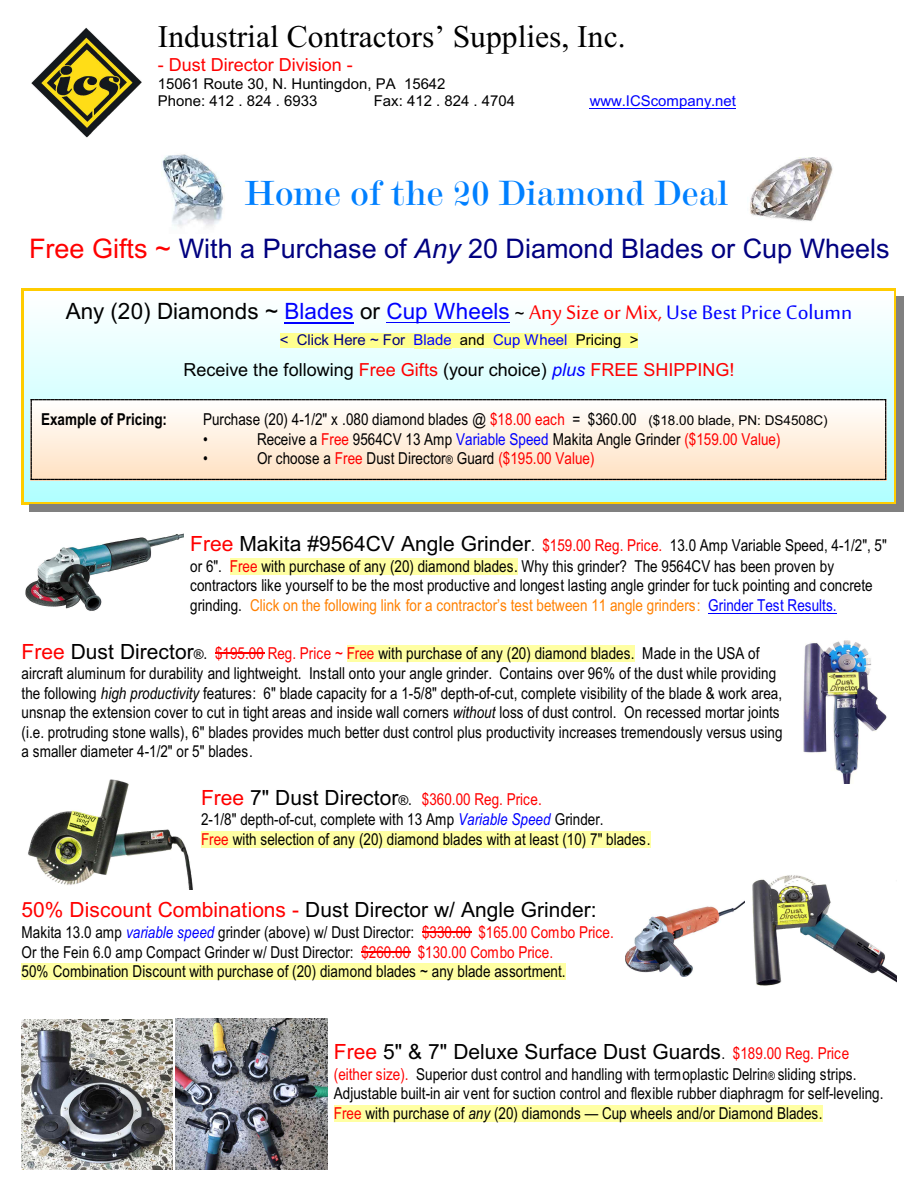
<style>
.page{position:relative;width:918px;height:1188px;background:#fff}
.page>*{position:absolute;margin:0;border:0;box-sizing:border-box;transform-origin:0 0}
.t1{font:36px "Modern 20 BT Roman B";color:#0080ff}
.t2{font:31.5px "Times New Roman";color:#000}
.t3{font:27px "Arial";color:#000080}
.t4{font:22.5px "Arial";letter-spacing:.005em;color:#000}
.t5{font:21px "Arial";color:#000}
.t6{font:18px "Arial";color:#000}
.t7{font:18px "Arial";color:#f00}
.t8{font:16.5px/19.8px "Arial Narrow";color:#000}
.t9{font:700 16.5px "Arial Narrow";color:#000}
.t10{font:15px/17.1px "Arial";color:#000}
.t11{font:15px "Arial";color:#000080}
.t12{font:15px "Arial";color:#00f}
.s1{color:#f00}
.s2{font-style:italic}
.s3{color:#00f}
.s4{font-size:16.5px}
.s5{font-family:"Sakkal Majalla";font-size:27px;color:#f00}
.s6{font-family:"Sakkal Majalla";font-size:27px;color:#00f}
.s7{color:#000}
.s8{font-style:italic;color:#00f}
.s9{font-family:"Arial";font-size:13.5px}
.s10{font-size:12px}
.s11{font-family:"Arial";font-size:21px;color:#f00}
.s12{font-family:"Arial";font-size:21px}
.s13{color:#ff8000}
.s14{font-family:"Arial Narrow";font-size:16.5px}
.s15{font-family:"Arial Narrow";font-size:16.5px;color:#f00}
</style>
<div class="page">
<hr style="left:22px;top:289px;width:2px;height:215px;background:#fc0">
<hr style="left:894px;top:289px;width:2px;height:215px;background:#fc0">
<hr style="left:22px;top:289px;width:874px;height:2px;background:#fc0">
<hr style="left:22px;top:502px;width:874px;height:2px;background:#fc0">
<div style="left:896px;top:296px;width:8px;height:216px;background:#808080"></div>
<div style="left:30px;top:505px;width:874px;height:7px;background:#808080"></div>
<img style="left:24px;top:320px;width:869px;height:181px">
<img style="left:31px;top:27px;width:111px;height:111px">
<svg style="left:31px;top:399px;width:855px;height:81px"></svg>
<img style="left:28px;top:779px;width:165px;height:110px">
<img style="left:752px;top:875px;width:145px;height:111px">
<img style="left:626px;top:901px;width:118px;height:75px">
<img style="left:22px;top:1020px;width:151px;height:150px">
<img style="left:176px;top:1019px;width:151px;height:151px">
<img style="left:803px;top:640px;width:84px;height:143px">
<img style="left:25px;top:533px;width:159px;height:78px">
<img style="left:750px;top:157px;width:83px;height:64px">
<hr style="left:590px;top:109px;width:146px;height:1px;background:#00f">
<img style="left:162px;top:154px;width:63px;height:73px">
<hr style="left:285px;top:322px;width:69px;height:1px;background:#00f">
<hr style="left:386px;top:322px;width:124px;height:1px;background:#00f">
<div style="left:280px;top:333px;width:134px;height:15px;background:#ffff8f"></div>
<div style="left:414px;top:333px;width:38px;height:15px;background:#ffff8f"></div>
<hr style="left:414px;top:348px;width:38px;height:1px;background:#ffff8f">
<div style="left:452px;top:333px;width:41px;height:15px;background:#ffff8f"></div>
<div style="left:493px;top:333px;width:75px;height:15px;background:#ffff8f"></div>
<hr style="left:493px;top:348px;width:75px;height:1px;background:#ffff8f">
<div style="left:568px;top:333px;width:70px;height:15px;background:#ffff8f"></div>
<div style="left:230px;top:559px;width:28px;height:16px;background:#ffffa3"></div>
<div style="left:258px;top:559px;width:260px;height:16px;background:#ffffa3"></div>
<hr style="left:708px;top:613px;width:129px;height:1px;background:#00f">
<hr style="left:215px;top:652px;width:49px;height:1px;background:#f00">
<div style="left:347px;top:645px;width:28px;height:17px;background:#ffffa3"></div>
<div style="left:375px;top:645px;width:260px;height:17px;background:#ffffa3"></div>
<div style="left:201px;top:832px;width:28px;height:16px;background:#ffffa3"></div>
<div style="left:229px;top:832px;width:422px;height:16px;background:#ffffa3"></div>
<hr style="left:422px;top:932px;width:49px;height:1px;background:#f00">
<hr style="left:361px;top:951px;width:50px;height:1px;background:#f00">
<div style="left:22px;top:964px;width:544px;height:16px;background:#ffffa3"></div>
<div style="left:334px;top:1106px;width:28px;height:16px;background:#ffffa3"></div>
<div style="left:362px;top:1106px;width:106px;height:16px;background:#ffffa3"></div>
<div style="left:468px;top:1106px;width:22px;height:16px;background:#ffffa3"></div>
<div style="left:490px;top:1106px;width:333px;height:16px;background:#ffffa3"></div>
<h2 class="t2" style="left:158px;top:26px;width:469px">Industrial Contractors’ Supplies, Inc.</h2>
<p class="t7" style="left:158px;top:58px;width:196px">- Dust Director Division -</p>
<p class="t10" style="left:158px;top:76px;width:289px">15061 Route 30, N. Huntingdon, PA 15642<br>Phone: 412 . 824 . 6933</p>
<p class="t10" style="left:374px;top:94px;width:143px">Fax: 412 . 824 . 4704</p>
<p class="t12" style="left:590px;top:95px;width:148px">www.ICScompany.net</p>
<h1 class="t1" style="left:245px;top:177px;width:486px">Home of the 20 Diamond Deal</h1>
<h3 class="t3" style="left:29px;top:238px;width:862px"><span class="s1">Free Gifts ~</span> With a Purchase of <span class="s2">Any</span> 20 Diamond Blades or Cup Wheels</h3>
<h3 class="t4" style="left:66px;top:303px;width:788px">Any (20) Diamonds ~ <span class="s3">Blades</span> or <span class="s3">Cup Wheels</span> <span class="s4">~</span> <span class="s5">Any Size or Mix,</span> <span class="s6">Use Best Price Column</span></h3>
<p class="t11" style="left:280px;top:334px;width:360px">&lt; Click Here ~ For <span class="s3">Blade</span> <span class="s7">and</span> <span class="s3">Cup Wheel</span> <span class="s7">Pricing &gt;</span></p>
<p class="t6" style="left:183px;top:363px;width:553px">Receive the following <span class="s1">Free Gifts</span> (your choice) <span class="s8">plus</span> <span class="s1">FREE SHIPPING!</span></p>
<p class="t9" style="left:41px;top:413px;width:128px">Example of Pricing:</p>
<p class="t8" style="left:203px;top:411px;width:626px">Purchase (20) 4-1/2" x .080 diamond blades @ <span class="s1">$18.00 each</span> = $360.00 <span class="s9">($18.00 blade, PN: DS4508C) </span>•</p>
<p class="t8" style="left:257px;top:431px;width:525px">Receive a <span class="s1">Free</span> 9564CV 13 Amp <span class="s3">Variable Speed</span> Makita Angle Grinder <span class="s1">($159.00 Value)</span></p>
<p class="t8" style="left:203px;top:450px;width:6px">•</p>
<p class="t8" style="left:257px;top:450px;width:339px">Or choose a <span class="s1">Free</span> Dust Director<span class="s10">®</span> Guard <span class="s1">($195.00 Value)</span></p>
<p class="t8" style="left:190px;top:537px;width:698px"><span class="s11">Free</span> <span class="s12">Makita #9564CV Angle Grinder</span>. <span class="s1">$159.00 Reg. Price.</span> 13.0 Amp Variable Speed, 4-1/2", 5" or 6". <span class="s1">Free</span> with purchase of any (20) diamond blades. Why this grinder? The 9564CV has been proven by contractors like yourself to be the most productive and longest lasting angle grinder for tuck pointing and concrete grinding. <span class="s13">Click on the following link for a contractor’s test between 11 angle grinders:</span> <span class="s3">Grinder Test Results.</span></p>
<p class="t8" style="left:22px;top:644px;width:763px"><span class="s11">Free</span> <span class="s12">Dust Director</span><span class="s9">®</span>. <span class="s1">$195.00 Reg. Price ~ Free</span> with purchase of any (20) diamond blades. Made in the USA of aircraft aluminum for durability and lightweight. Install onto your angle grinder. Contains over 96% of the dust while providing the following <span class="s2">high productivity</span> features: 6" blade capacity for a 1-5/8" depth-of-cut, complete visibility of the blade &amp; work area, unsnap the extension cover to cut in tight areas and inside wall corners <span class="s2">without</span> loss of dust control. On recessed mortar joints (i.e. protruding stone walls), 6" blades provides much better dust control plus productivity increases tremendously versus using a smaller diameter 4-1/2" or 5" blades.</p>
<p class="t8" style="left:201px;top:790px;width:451px"><span class="s11">Free</span> <span class="s12">7" Dust Director</span><span class="s9">®</span>. <span class="s1">$360.00 Reg. Price.<br></span>2-1/8" depth-of-cut, complete with 13 Amp <span class="s8">Variable Speed</span> Grinder.<br><span class="s1">Free</span> with selection of any (20) diamond blades with at least (10) 7" blades.</p>
<p class="t5" style="left:22px;top:902px;width:576px"><span class="s1">50% Discount Combinations -</span> Dust Director w/ Angle Grinder:</p>
<p class="t8" style="left:22px;top:924px;width:594px">Makita 13.0 amp <span class="s8">variable speed</span> grinder (above) w/ Dust Director: <span class="s1">$330.00 $165.00 Combo Price.<br></span>Or the Fein 6.0 amp Compact Grinder w/ Dust Director: <span class="s1">$260.00 $130.00 Combo Price.<br></span>50% Combination Discount with purchase of (20) diamond blades ~ any blade assortment.</p>
<p class="t5" style="left:334px;top:1044px;width:517px"><span class="s1">Free</span> 5" &amp; 7" Deluxe Surface Dust Guards<span class="s14">.</span> <span class="s15">$189.00 Reg. Price</span></p>
<p class="t8" style="left:334px;top:1066px;width:551px"><span class="s1">(either size).</span> Superior dust control and handling with termoplastic Delrin<span class="s10">®</span> sliding strips.<br>Adjustable built-in air vent for suction control and flexible rubber diaphragm for self-leveling.<br><span class="s1">Free</span> with purchase of <span class="s2">any</span> (20) diamonds — Cup wheels and/or Diamond Blades.</p>
</div>
